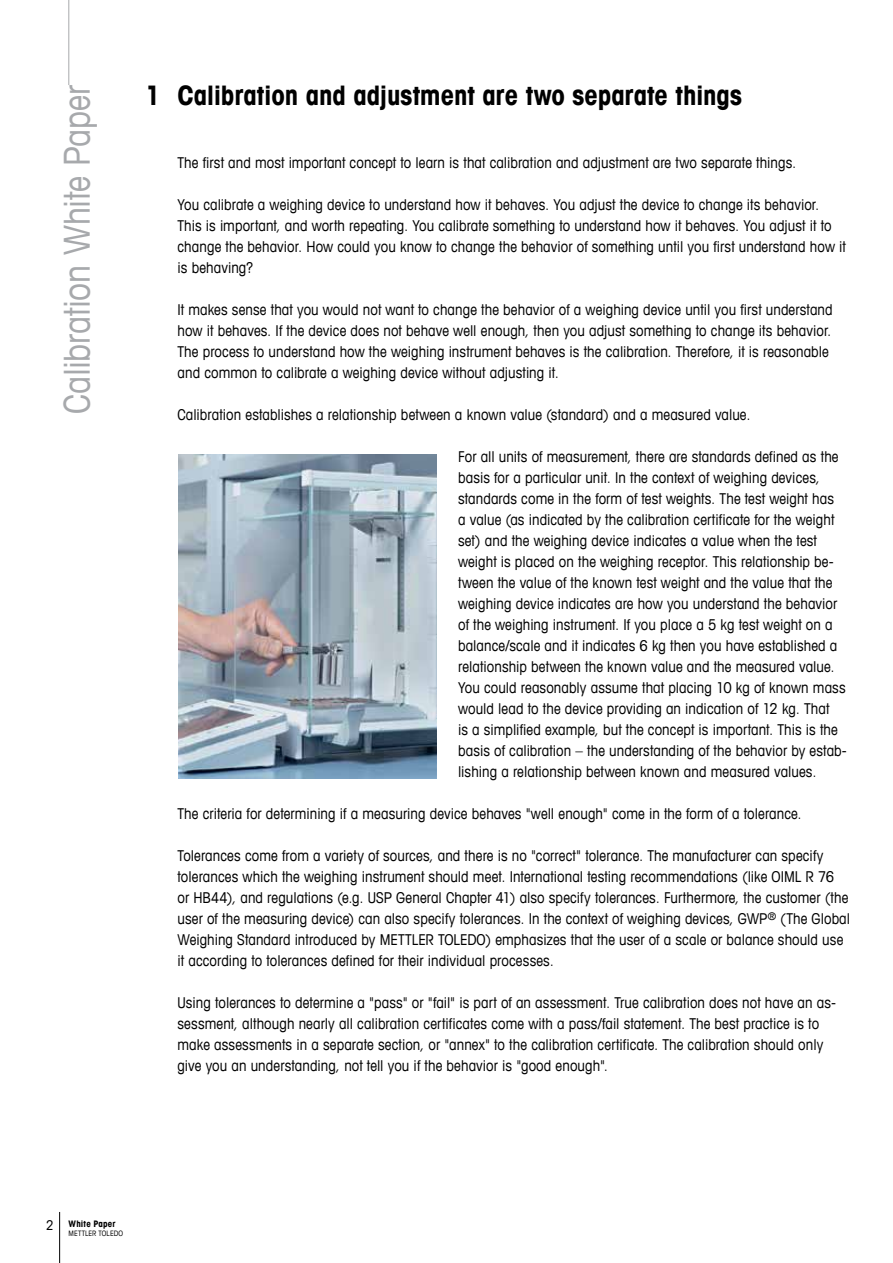
<style>
.page{position:relative;width:893px;height:1263px;background:#fff}
.page>*{position:absolute;margin:0;border:0;box-sizing:border-box;transform-origin:0 0}
.t1{font:condensed 36px "Avant Garde Com";letter-spacing:-.01em;color:#a7a9ac}
.t2{font:700 condensed 27px "Avant Garde Com";letter-spacing:-.005em;color:#000}
.t3{font:condensed 15px/21px "Avant Garde Com";letter-spacing:.005em;color:#000}
.t4{font:700 condensed 9px "Avant Garde Com";letter-spacing:.02em;color:#000}
.t5{font:condensed 7.5px "Avant Garde Com";letter-spacing:.015em;color:#000}
.s1{font-weight:400;font-size:13.5px}
</style>
<div class="page">
<hr style="left:59px;top:1212px;width:1px;height:51px;background:#000">
<hr style="left:68px;top:0;width:1px;height:85px;background:#a7a9ac">
<img style="left:179px;top:454px;width:257px;height:324px">
<h1 class="t1" style="left:55px;top:414px;width:330px;rotate:-90deg">Calibration White Paper</h1>
<h2 class="t2" style="left:146px;top:78px;width:598px">1 Calibration and adjustment are two separate things</h2>
<p class="t3" style="left:178px;top:152px;width:620px">The first and most important concept to learn is that calibration and adjustment are two separate things.</p>
<p class="t3" style="left:178px;top:194px;width:670px">You calibrate a weighing device to understand how it behaves. You adjust the device to change its behavior.<br>This is important, and worth repeating. You calibrate something to understand how it behaves. You adjust it to change the behavior. How could you know to change the behavior of something until you first understand how it is behaving?</p>
<p class="t3" style="left:178px;top:299px;width:657px">It makes sense that you would not want to change the behavior of a weighing device until you first understand how it behaves. If the device does not behave well enough, then you adjust something to change its behavior.<br>The process to understand how the weighing instrument behaves is the calibration. Therefore, it is reasonable and common to calibrate a weighing device without adjusting it.</p>
<p class="t3" style="left:178px;top:404px;width:574px">Calibration establishes a relationship between a known value (standard) and a measured value.</p>
<p class="t3" style="left:458px;top:446px;width:390px">For all units of measurement, there are standards defined as the basis for a particular unit. In the context of weighing devices, standards come in the form of test weights. The test weight has<br>a value (as indicated by the calibration certificate for the weight set) and the weighing device indicates a value when the test weight is placed on the weighing receptor. This relationship be&shy;tween the value of the known test weight and the value that the weighing device indicates are how you understand the behavior of the weighing instrument. If you place a 5 kg test weight on a balance/scale and it indicates 6 kg then you have established a relationship between the known value and the measured value.<br>You could reasonably assume that placing 10 kg of known mass would lead to the device providing an indication of 12 kg. That<br>is a simplified example, but the concept is important. This is the basis of calibration – the understanding of the behavior by estab&shy;lishing a relationship between known and measured values.</p>
<p class="t3" style="left:178px;top:803px;width:626px">The criteria for determining if a measuring device behaves "well enough" come in the form of a tolerance.</p>
<p class="t3" style="left:178px;top:845px;width:674px">Tolerances come from a variety of sources, and there is no "correct" tolerance. The manufacturer can specify tolerances which the weighing instrument should meet. International testing recommendations (like OIML R 76<br>or HB44), and regulations (e.g. USP General Chapter 41) also specify tolerances. Furthermore, the customer (the user of the measuring device) can also specify tolerances. In the context of weighing devices, GWP<sup>®</sup> (The Global Weighing Standard introduced by METTLER TOLEDO) emphasizes that the user of a scale or balance should use it according to tolerances defined for their individual processes.</p>
<p class="t3" style="left:178px;top:992px;width:660px">Using tolerances to determine a "pass" or "fail" is part of an assessment. True calibration does not have an as&shy;sessment, although nearly all calibration certificates come with a pass/fail statement. The best practice is to make assessments in a separate section, or "annex" to the calibration certificate. The calibration should only give you an understanding, not tell you if the behavior is "good enough".</p>
<p class="t4" style="left:46px;top:1218px;width:71px"><span class="s1">2</span> White Paper</p>
<p class="t5" style="left:69px;top:1229px;width:56px">METTLER TOLEDO</p>
</div>
